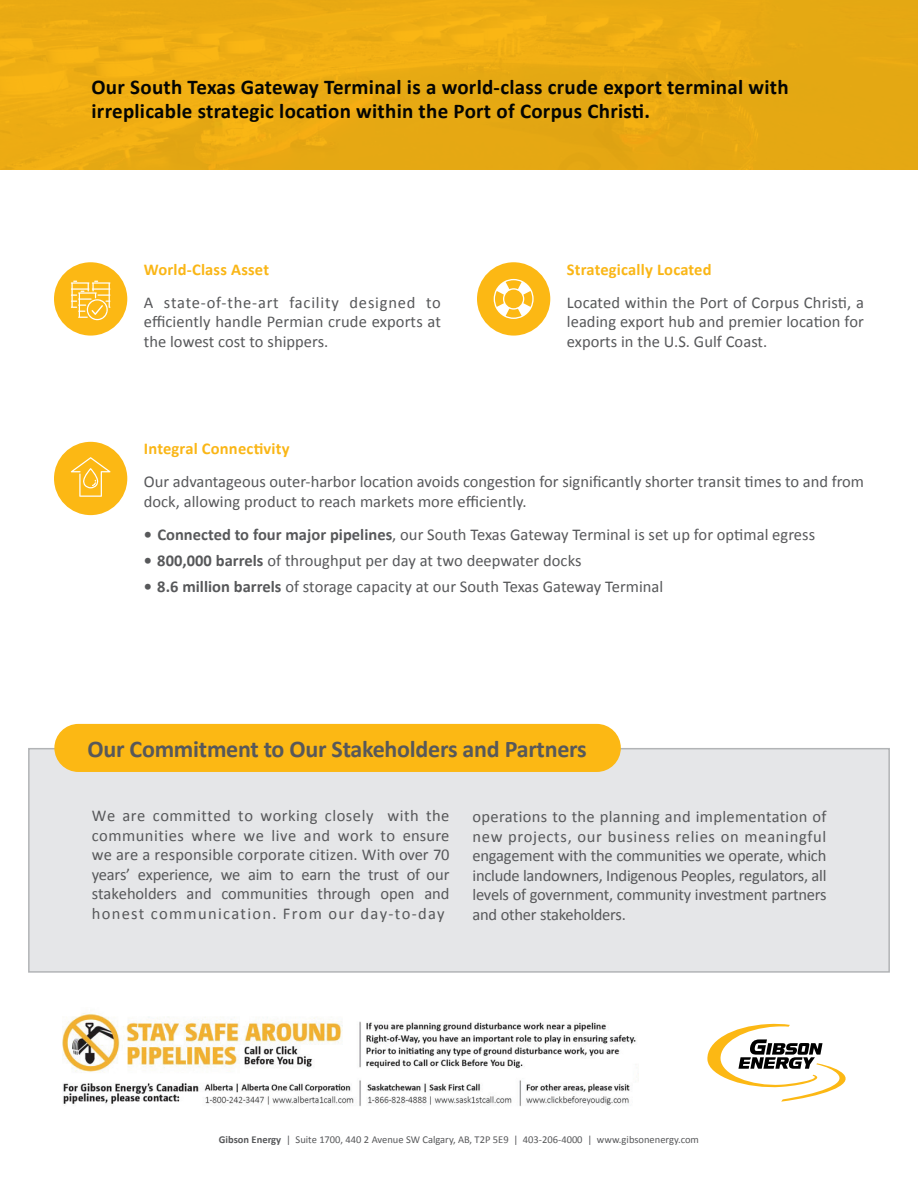
<style>
.page{position:relative;width:918px;height:1188px;background:#fff}
.page>*{position:absolute;margin:0;border:0;box-sizing:border-box;transform-origin:0 0}
.t1{font:700 24px "Calibri";letter-spacing:-.01em;color:#57585a}
.t2{font:700 21px/24px "Calibri";letter-spacing:.01em;color:#040503}
.t3{font:16.5px/19.5px "Calibri";color:#57585a;text-align:justify}
.t4{font:16.5px "Calibri";color:#58595b}
.t5{font:700 16.5px "Calibri";letter-spacing:.01em;color:#fab616}
.t6{font:10.5px "Calibri";color:#57585a}
.s1{font-weight:700}
</style>
<div class="page">
<div style="left:477px;top:262px;width:73px;height:74px;background:#fcb814;border-radius:50%"></div>
<svg style="left:494px;top:279px;width:40px;height:40px"></svg>
<div style="left:54px;top:442px;width:73px;height:73px;background:#fcb814;border-radius:50%"></div>
<svg style="left:71px;top:457px;width:39px;height:40px"></svg>
<div style="left:54px;top:262px;width:73px;height:74px;background:#fcb814;border-radius:50%"></div>
<svg style="left:71px;top:281px;width:39px;height:39px"></svg>
<img style="left:62px;top:1013px;width:577px;height:94px">
<svg style="left:707px;top:1024px;width:139px;height:78px"></svg>
<div style="left:28px;top:748px;width:862px;height:225px;background:#e5e6e8;border:2px solid #b2b4b6"></div>
<div style="left:54px;top:724px;width:567px;height:48px;background:#fcb814;border-radius:24px"></div>
<div style="left:0;top:0;width:918px;height:170px;background:linear-gradient(to right,#f0ae13,#e4a813)"></div>
<p class="t2" style="left:92px;top:74px;width:699px">Our South Texas Gateway Terminal is a world-class crude export terminal with irreplicable strategic location within the Port of Corpus Christi.</p>
<p class="t5" style="left:144px;top:258px;width:127px">World-Class Asset</p>
<p class="t3" style="left:144px;top:292px;width:299px">A state-of-the-art facility designed to efficiently handle Permian crude exports at the lowest cost to shippers.</p>
<p class="t5" style="left:567px;top:258px;width:146px">Strategically Located</p>
<p class="t3" style="left:567px;top:292px;width:299px">Located within the Port of Corpus Christi, a leading export hub and premier location for exports in the U.S. Gulf Coast.</p>
<p class="t5" style="left:144px;top:437px;width:147px">Integral Connectivity</p>
<p class="t3" style="left:144px;top:471px;width:722px">Our advantageous outer-harbor location avoids congestion for significantly shorter transit times to and from dock, allowing product to reach markets more efficiently.</p>
<p class="t4" style="left:144px;top:524px;width:673px"><span class="s1">• Connected to four major pipelines</span>, our South Texas Gateway Terminal is set up for optimal egress</p>
<p class="t3" style="left:144px;top:550px;width:439px"><span class="s1">• 800,000 barrels</span> of throughput per day at two deepwater docks</p>
<p class="t3" style="left:144px;top:576px;width:521px"><span class="s1">• 8.6 million barrels</span> of storage capacity at our South Texas Gateway Terminal</p>
<h1 class="t1" style="left:87px;top:732px;width:501px">Our Commitment to Our Stakeholders and Partners</h1>
<p class="t3" style="left:92px;top:806px;width:359px">We are committed to working closely with the communities where we live and work to ensure we are a responsible corporate citizen. With over 70 years’ experience, we aim to earn the trust of our stakeholders and communities through open and honest communication. From our day-to-day</p>
<p class="t3" style="left:472px;top:806px;width:356px">operations to the planning and implementation of new projects, our business relies on meaningful engagement with the communities we operate, which include landowners, Indigenous Peoples, regulators, all levels of government, community investment partners and other stakeholders.</p>
<p class="t6" style="left:219px;top:1133px;width:482px"><span class="s1">Gibson Energy</span> | Suite 1700, 440 2 Avenue SW Calgary, AB, T2P 5E9 | 403-206-4000 | www.gibsonenergy.com</p>
</div>
